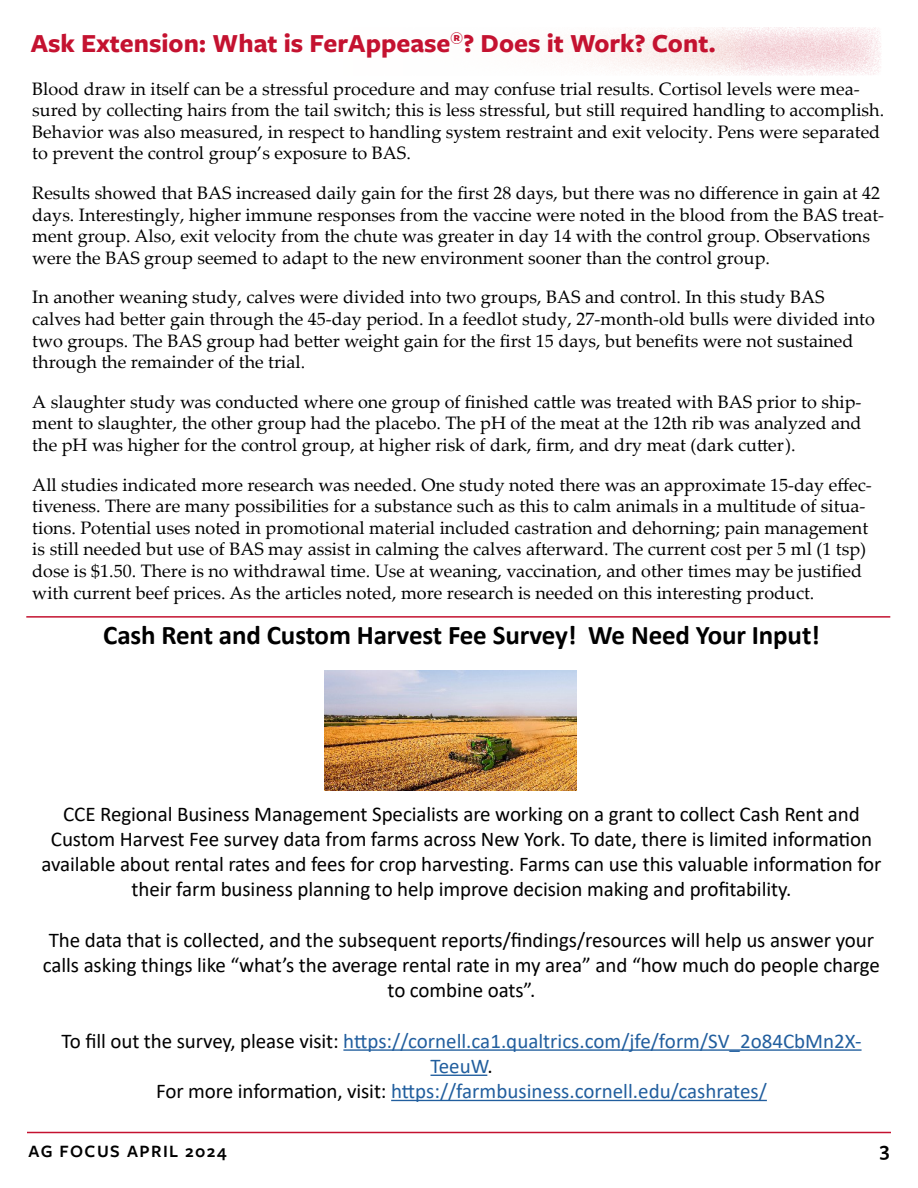
<style>
.page{position:relative;width:918px;height:1188px;background:#fff}
.page>*{position:absolute;margin:0;border:0;box-sizing:border-box;transform-origin:0 0}
.t1{font:700 27px "Calibri";letter-spacing:-.005em;color:#000}
.t2{font:700 27px "Freight Sans Pro";color:#c41230}
.t3{font:21px/25.2px "Calibri";letter-spacing:-.005em;color:#000;text-align:center}
.t4{font:21px/25.2px "Calibri";letter-spacing:-.005em;color:#215e9e;text-align:center}
.t5{font:600 21px "Freight Sans Pro";color:#000}
.t6{font:18px/21.6px "Palatino Linotype";color:#000}
.t7{font:600 18px "Freight Sans Pro";letter-spacing:.08em;color:#000}
.s1{color:#000}
</style>
<div class="page">
<hr style="left:27px;top:1132px;width:864px;height:1px;background:#c41230">
<svg style="left:576px;top:27px;width:305px;height:49px"></svg>
<hr style="left:343px;top:1049px;width:519px;height:2px;background:#215e9e">
<hr style="left:430px;top:1075px;width:57px;height:1px;background:#215e9e">
<hr style="left:391px;top:1100px;width:376px;height:1px;background:#215e9e">
<img style="left:324px;top:671px;width:253px;height:120px">
<hr style="left:26px;top:616px;width:864px;height:2px;background:#c41230">
<h1 class="t2" style="left:31px;top:24px;width:687px">Ask Extension: What is FerAppease<sup>®</sup>? Does it Work? Cont.</h1>
<p class="t6" style="left:32px;top:77px;width:853px">Blood draw in itself can be a stressful procedure and may confuse trial results. Cortisol levels were mea&shy;sured by collecting hairs from the tail switch; this is less stressful, but still required handling to accomplish.<br>Behavior was also measured, in respect to handling system restraint and exit velocity. Pens were separated to prevent the control group’s exposure to BAS.</p>
<p class="t6" style="left:32px;top:181px;width:853px">Results showed that BAS increased daily gain for the first 28 days, but there was no difference in gain at 42 days. Interestingly, higher immune responses from the vaccine were noted in the blood from the BAS treat&shy;ment group. Also, exit velocity from the chute was greater in day 14 with the control group. Observations were the BAS group seemed to adapt to the new environment sooner than the control group.</p>
<p class="t6" style="left:32px;top:286px;width:844px">In another weaning study, calves were divided into two groups, BAS and control. In this study BAS calves had better gain through the 45-day period. In a feedlot study, 27-month-old bulls were divided into two groups. The BAS group had better weight gain for the first 15 days, but benefits were not sustained through the remainder of the trial.</p>
<p class="t6" style="left:32px;top:390px;width:831px;text-align:justify">A slaughter study was conducted where one group of finished cattle was treated with BAS prior to ship&shy;ment to slaughter, the other group had the placebo. The pH of the meat at the 12th rib was analyzed and the pH was higher for the control group, at higher risk of dark, firm, and dry meat (dark cutter).</p>
<p class="t6" style="left:32px;top:473px;width:841px">All studies indicated more research was needed. One study noted there was an approximate 15-day effec&shy;tiveness. There are many possibilities for a substance such as this to calm animals in a multitude of situa&shy;tions. Potential uses noted in promotional material included castration and dehorning; pain management is still needed but use of BAS may assist in calming the calves afterward. The current cost per 5 ml (1 tsp) dose is $1.50. There is no withdrawal time. Use at weaning, vaccination, and other times may be justified with current beef prices. As the articles noted, more research is needed on this interesting product.</p>
<h1 class="t1" style="left:103px;top:616px;width:718px">Cash Rent and Custom Harvest Fee Survey! We Need Your Input!</h1>
<p class="t3" style="left:41px;top:801px;width:842px">CCE Regional Business Management Specialists are working on a grant to collect Cash Rent and Custom Harvest Fee survey data from farms across New York. To date, there is limited information available about rental rates and fees for crop harvesting. Farms can use this valuable information for their farm business planning to help improve decision making and profitability.</p>
<p class="t3" style="left:43px;top:927px;width:839px">The data that is collected, and the subsequent reports/findings/resources will help us answer your calls asking things like “what’s the average rental rate in my area” and “how much do people charge to combine oats”.</p>
<p class="t4" style="left:62px;top:1028px;width:801px"><span class="s1">To fill out the survey, please visit:</span> https://cornell.ca1.qualtrics.com/jfe/form/SV_2o84CbMn2X-<br>TeeuW<span class="s1">.<br>For more information, visit:</span> https://farmbusiness.cornell.edu/cashrates/</p>
<p class="t7" style="left:28px;top:1139px;width:200px">AG FOCUS APRIL 2024</p>
<p class="t5" style="left:880px;top:1135px;width:11px">3</p>
</div>
